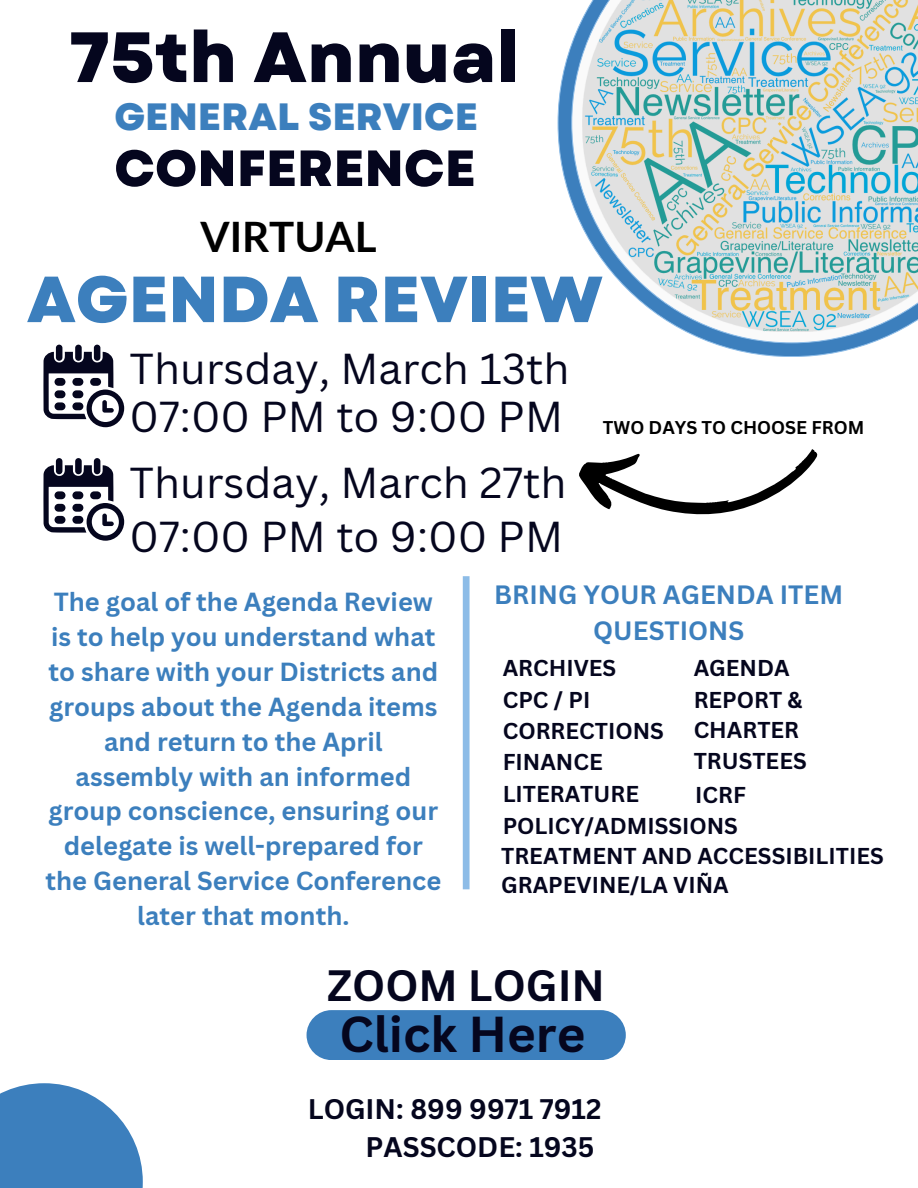
<style>
.page{position:relative;width:918px;height:1188px;background:#fff}
.page>*{position:absolute;margin:0;border:0;box-sizing:border-box;transform-origin:0 0}
.t1{font:800 70.95px "Garet";color:#05061e}
.t2{font:800 64.95px "Garet";color:#3c7fbd}
.t3{font:800 50.85px "Garet";color:#05061e}
.t4{font:700 49.2px "Canva Sans";color:#05061e}
.t5{font:700 42.75px "Canva Sans";color:#05061e}
.t6{font:42.15px "Canva Sans";color:#05061e}
.t7{font:700 42px "Lato";color:#000}
.t8{font:800 37.95px "Garet";color:#3c7fbd}
.t9{font:700 27.6px "Canva Sans";color:#05061e}
.t10{font:700 25.8px/36px "Canva Sans";color:#3c7fbd;text-align:center}
.t11{font:700 25.5px/34.8px "Canva Sans";color:#3c7fbd;text-align:center}
.t12{font:700 22.35px/30.3px "Canva Sans";color:#05061e}
.t13{font:700 18px "Canva Sans";color:#000}
</style>
<div class="page">
<div style="left:463px;top:576px;width:7px;height:313px;background:#8dbce7"></div>
<div style="left:56px;top:345px;width:6px;height:16px;background:#05061e;border-radius:3px"></div>
<div style="left:75px;top:345px;width:7px;height:16px;background:#05061e;border-radius:3px"></div>
<div style="left:94px;top:345px;width:6px;height:16px;background:#05061e;border-radius:3px"></div>
<svg style="left:43px;top:352px;width:81px;height:75px"></svg>
<div style="left:0;top:1083px;width:143px;height:105px;background:#3c7fbd"></div>
<div style="left:307px;top:1010px;width:319px;height:50px;background:#3c7fbd;border-radius:25px"></div>
<div style="left:56px;top:458px;width:6px;height:16px;background:#05061e;border-radius:3px"></div>
<div style="left:75px;top:458px;width:7px;height:16px;background:#05061e;border-radius:3px"></div>
<div style="left:94px;top:458px;width:6px;height:16px;background:#05061e;border-radius:3px"></div>
<svg style="left:43px;top:465px;width:81px;height:76px"></svg>
<svg style="left:579px;top:449px;width:239px;height:66px"></svg>
<svg style="left:558px;top:0;width:360px;height:357px"></svg>
<h5 class="t1" style="left:69px;top:6px;width:452px">75th Annual</h5>
<h3 class="t8" style="left:114px;top:89px;width:365px">GENERAL SERVICE</h3>
<h1 class="t3" style="left:114px;top:132px;width:363px">CONFERENCE</h1>
<p class="t7" style="left:201px;top:210px;width:177px">VIRTUAL</p>
<h6 class="t2" style="left:27px;top:253px;width:577px">AGENDA REVIEW</h6>
<p class="t6" style="left:130px;top:339px;width:442px">Thursday, March 13th</p>
<h6 class="t6" style="left:130px;top:387px;width:435px">07:00 PM to 9:00 PM</h6>
<h6 class="t6" style="left:130px;top:453px;width:439px">Thursday, March 27th</h6>
<p class="t6" style="left:130px;top:507px;width:435px">07:00 PM to 9:00 PM</p>
<p class="t13" style="left:603px;top:415px;width:263px">TWO DAYS TO CHOOSE FROM</p>
<p class="t11" style="left:45px;top:584px;width:397px">The goal of the Agenda Review is to help you understand what to share with your Districts and groups about the Agenda items and return to the April assembly with an informed group conscience, ensuring our delegate is well-prepared for the General Service Conference later that month.</p>
<p class="t10" style="left:494px;top:576px;width:350px">BRING YOUR AGENDA ITEM<br>QUESTIONS</p>
<p class="t12" style="left:503px;top:652px;width:115px">ARCHIVES</p>
<p class="t12" style="left:503px;top:684px;width:89px">CPC / PI</p>
<p class="t12" style="left:503px;top:716px;width:163px">CORRECTIONS</p>
<p class="t12" style="left:503px;top:747px;width:102px">FINANCE</p>
<p class="t12" style="left:694px;top:652px;width:97px">AGENDA</p>
<p class="t12" style="left:694px;top:684px;width:110px">REPORT &amp;<br>CHARTER</p>
<p class="t12" style="left:694px;top:745px;width:115px">TRUSTEES</p>
<p class="t12" style="left:503px;top:778px;width:138px">LITERATURE</p>
<p class="t12" style="left:695px;top:779px;width:52px">ICRF</p>
<p class="t12" style="left:503px;top:810px;width:237px">POLICY/ADMISSIONS</p>
<p class="t12" style="left:501px;top:840px;width:384px">TREATMENT AND ACCESSIBILITIES</p>
<p class="t12" style="left:501px;top:869px;width:229px">GRAPEVINE/LA VIÑA</p>
<h2 class="t5" style="left:327px;top:955px;width:279px">ZOOM LOGIN</h2>
<p class="t4" style="left:339px;top:999px;width:248px">Click Here</p>
<p class="t9" style="left:308px;top:1089px;width:295px">LOGIN: 899 9971 7912</p>
<h6 class="t9" style="left:366px;top:1128px;width:230px">PASSCODE: 1935</h6>
</div>
